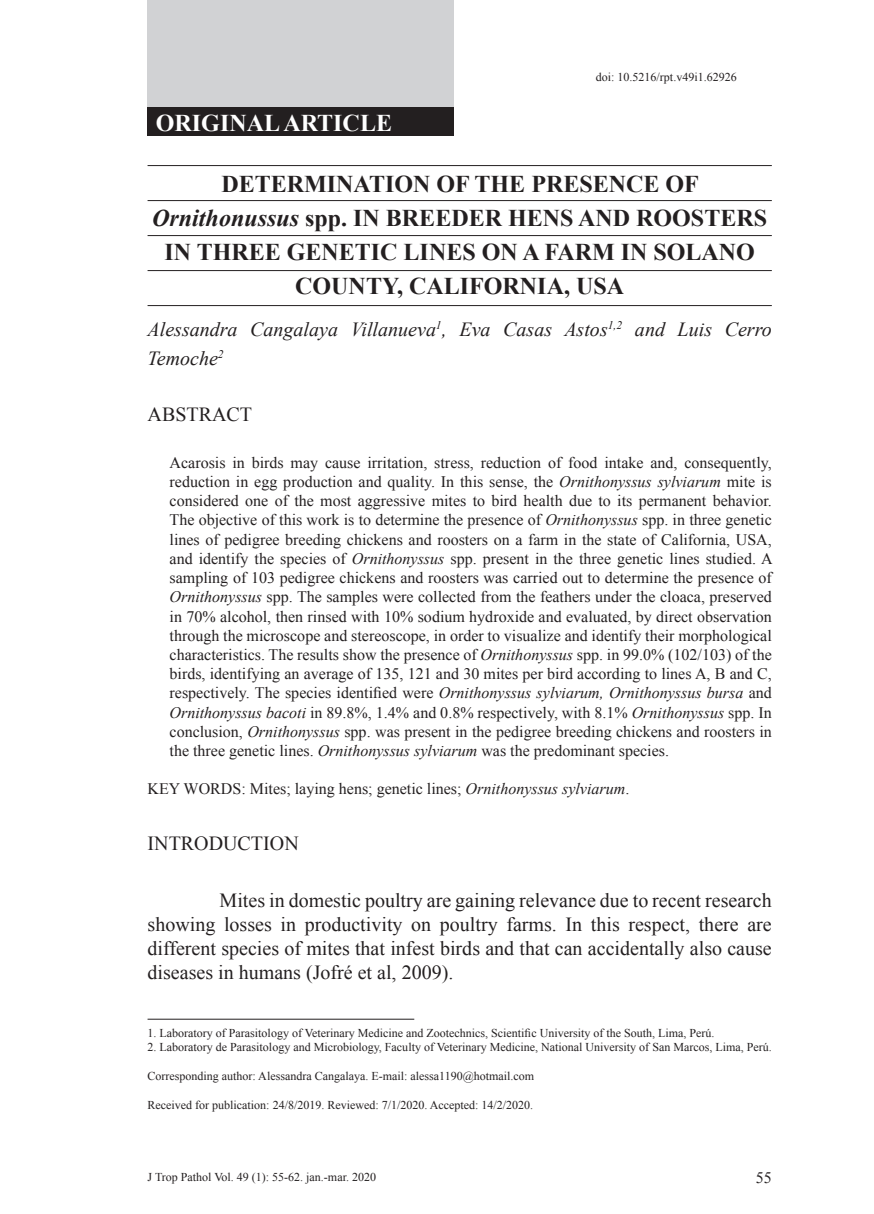
<style>
.page{position:relative;width:874px;height:1214px;background:#fff}
.page>*{position:absolute;margin:0;border:0;box-sizing:border-box;transform-origin:0 0}
.t1{font:700 24px/34px "Times New Roman";color:#231f20;text-align:center}
.t2{font:700 24px "Times New Roman";color:#fff}
.t3{font:20px/24px "Times New Roman";color:#231f20;text-align:justify}
.t4{font:italic 20px/28.8px "Times New Roman";color:#231f20}
.t5{font:16px/19.2px "Times New Roman";color:#231f20;text-align:justify}
.t6{font:12px "Times New Roman";color:#231f20}
.s1{font-style:italic}
</style>
<div class="page">
<div style="left:147px;top:0;width:307px;height:108px;background:#d1d2d4"></div>
<div style="left:147px;top:108px;width:307px;height:28px;background:#231f20"></div>
<hr style="left:147px;top:270px;width:624px;height:1px;background:#231f20">
<hr style="left:147px;top:200px;width:624px;height:1px;background:#231f20">
<hr style="left:147px;top:235px;width:624px;height:1px;background:#231f20">
<hr style="left:147px;top:165px;width:624px;height:1px;background:#231f20">
<hr style="left:147px;top:305px;width:624px;height:1px;background:#231f20">
<hr style="left:147px;top:1018px;width:267px;height:1px;background:#231f20">
<h1 class="t2" style="left:156px;top:106px;width:237px">ORIGINAL ARTICLE</h1>
<p class="t6" style="left:595px;top:69px;width:142px">doi: 10.5216/rpt.v49i1.62926</p>
<h1 class="t1" style="left:152px;top:166px;width:616px">DETERMINATION OF THE PRESENCE OF <span class="s1">Ornithonussus</span> spp. IN BREEDER HENS AND ROOSTERS IN THREE GENETIC LINES ON A FARM IN SOLANO COUNTY, CALIFORNIA, USA</h1>
<p class="t4" style="left:147px;top:314px;width:625px">Alessandra Cangalaya Villanueva<sup>1</sup>, Eva Casas Astos<sup>1,2</sup> and Luis Cerro<br>Temoche<sup>2</sup></p>
<p class="t3" style="left:147px;top:401px;width:106px">ABSTRACT</p>
<p class="t5" style="left:169px;top:452px;width:604px">Acarosis in birds may cause irritation, stress, reduction of food intake and, consequently, reduction in egg production and quality. In this sense, the <span class="s1">Ornithonyssus sylviarum</span> mite is considered one of the most aggressive mites to bird health due to its permanent behavior.<br>The objective of this work is to determine the presence of <span class="s1">Ornithonyssus</span> spp. in three genetic lines of pedigree breeding chickens and roosters on a farm in the state of California, USA, and identify the species of <span class="s1">Ornithonyssus</span> spp. present in the three genetic lines studied. A sampling of 103 pedigree chickens and roosters was carried out to determine the presence of <span class="s1">Ornithonyssus</span> spp. The samples were collected from the feathers under the cloaca, preserved in 70% alcohol, then rinsed with 10% sodium hydroxide and evaluated, by direct observation through the microscope and stereoscope, in order to visualize and identify their morphological characteristics. The results show the presence of <span class="s1">Ornithonyssus</span> spp. in 99.0% (102/103) of the birds, identifying an average of 135, 121 and 30 mites per bird according to lines A, B and C, respectively. The species identified were <span class="s1">Ornithonyssus sylviarum, Ornithonyssus bursa</span> and <span class="s1">Ornithonyssus bacoti</span> in 89.8%, 1.4% and 0.8% respectively, with 8.1% <span class="s1">Ornithonyssus</span> spp. In conclusion, <span class="s1">Ornithonyssus</span> spp. was present in the pedigree breeding chickens and roosters in the three genetic lines. <span class="s1">Ornithonyssus sylviarum</span> was the predominant species.</p>
<p class="t5" style="left:147px;top:779px;width:483px">KEY WORDS: Mites; laying hens; genetic lines; <span class="s1">Ornithonyssus sylviarum</span>.</p>
<p class="t3" style="left:147px;top:831px;width:153px">INTRODUCTION</p>
<p class="t3" style="left:147px;top:888px;width:625px;text-indent:72px">Mites in domestic poultry are gaining relevance due to recent research showing losses in productivity on poultry farms. In this respect, there are different species of mites that infest birds and that can accidentally also cause diseases in humans (Jofré et al, 2009).</p>
<p class="t6" style="left:147px;top:1024px;width:568px">1. Laboratory of Parasitology of Veterinary Medicine and Zootechnics, Scientific University of the South, Lima, Perú.</p>
<p class="t6" style="left:147px;top:1038px;width:625px">2. Laboratory de Parasitology and Microbiology, Faculty of Veterinary Medicine, National University of San Marcos, Lima, Perú.</p>
<p class="t6" style="left:147px;top:1067px;width:388px">Corresponding author: Alessandra Cangalaya. E-mail: alessa1190@hotmail.com</p>
<p class="t6" style="left:147px;top:1096px;width:387px">Received for publication: 24/8/2019. Reviewed: 7/1/2020. Accepted: 14/2/2020.</p>
<p class="t6" style="left:147px;top:1168px;width:230px">J Trop Pathol Vol. 49 (1): 55-62. jan.-mar. 2020</p>
<p class="t5" style="left:755px;top:1167px;width:17px">55</p>
</div>
